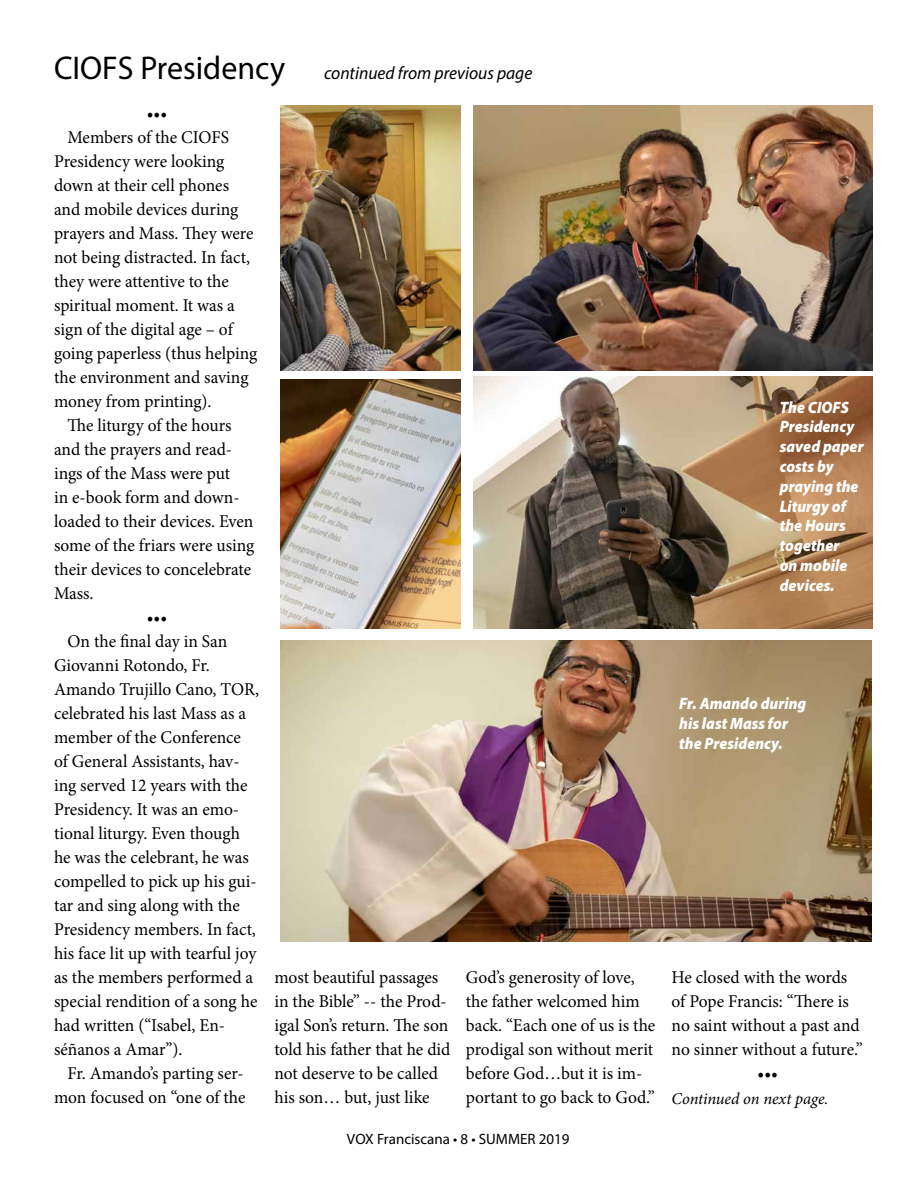
<style>
.page{position:relative;width:918px;height:1188px;background:#fff}
.page>*{position:absolute;margin:0;border:0;box-sizing:border-box;transform-origin:0 0}
.t1{font:18px/24px "Minion Pro";letter-spacing:-.005em;color:#000}
.t2{font:italic 18px "Myriad Pro";color:#000}
.t3{font:italic 900 16.5px/19.8px "Myriad Pro";color:#fff;scale:.93 1}
.t4{font:italic 16.5px "Minion Pro";letter-spacing:-.005em;color:#000}
.t5{font:15px "Myriad Pro";color:#000}
.s1{font-style:normal;font-size:33px}
</style>
<div class="page">
<img style="left:474px;top:106px;width:398px;height:264px">
<img style="left:281px;top:379px;width:179px;height:250px">
<img style="left:281px;top:106px;width:179px;height:264px">
<img style="left:474px;top:376px;width:398px;height:253px">
<img style="left:281px;top:641px;width:591px;height:300px">
<p class="t2" style="left:54px;top:62px;width:480px"><span class="s1">CIOFS Presidency</span> continued from previous page</p>
<p class="t1" style="left:147px;top:101px;width:22px">•••</p>
<p class="t1" style="left:68px;top:125px;width:163px">Members of the CIOFS</p>
<p class="t1" style="left:54px;top:149px;width:172px">Presidency were looking</p>
<p class="t1" style="left:54px;top:173px;width:177px">down at their cell phones</p>
<p class="t1" style="left:54px;top:197px;width:186px">and mobile devices during</p>
<p class="t1" style="left:54px;top:221px;width:201px">prayers and Mass. They were</p>
<p class="t1" style="left:54px;top:245px;width:198px">not being distracted. In fact,</p>
<p class="t1" style="left:54px;top:269px;width:176px">they were attentive to the</p>
<p class="t1" style="left:54px;top:293px;width:182px">spiritual moment. It was a</p>
<p class="t1" style="left:54px;top:317px;width:180px">sign of the digital age – of</p>
<p class="t1" style="left:54px;top:341px;width:205px">going paperless (thus helping</p>
<p class="t1" style="left:54px;top:365px;width:196px">the environment and saving</p>
<p class="t1" style="left:54px;top:389px;width:159px">money from printing).</p>
<p class="t1" style="left:68px;top:413px;width:166px">The liturgy of the hours</p>
<p class="t1" style="left:54px;top:437px;width:180px">and the prayers and read-</p>
<p class="t1" style="left:54px;top:461px;width:178px">ings of the Mass were put</p>
<p class="t1" style="left:54px;top:485px;width:187px">in e-book form and down-</p>
<p class="t1" style="left:54px;top:509px;width:201px">loaded to their devices. Even</p>
<p class="t1" style="left:54px;top:533px;width:202px">some of the friars were using</p>
<p class="t1" style="left:54px;top:557px;width:199px">their devices to concelebrate</p>
<p class="t1" style="left:54px;top:581px;width:41px">Mass.</p>
<p class="t1" style="left:147px;top:605px;width:22px">•••</p>
<p class="t1" style="left:68px;top:629px;width:161px">On the final day in San</p>
<p class="t1" style="left:54px;top:653px;width:157px">Giovanni Rotondo, Fr.</p>
<p class="t1" style="left:54px;top:677px;width:207px">Amando Trujillo Cano, TOR,</p>
<p class="t1" style="left:54px;top:701px;width:194px">celebrated his last Mass as a</p>
<p class="t1" style="left:54px;top:725px;width:189px">member of the Conference</p>
<p class="t1" style="left:54px;top:749px;width:187px">of General Assistants, hav-</p>
<p class="t1" style="left:54px;top:773px;width:195px">ing served 12 years with the</p>
<p class="t1" style="left:54px;top:797px;width:187px">Presidency. It was an emo-</p>
<p class="t1" style="left:54px;top:821px;width:188px">tional liturgy. Even though</p>
<p class="t1" style="left:54px;top:845px;width:196px">he was the celebrant, he was</p>
<p class="t1" style="left:54px;top:869px;width:204px">compelled to pick up his gui-</p>
<p class="t1" style="left:54px;top:893px;width:187px">tar and sing along with the</p>
<p class="t1" style="left:54px;top:917px;width:203px">Presidency members. In fact,</p>
<p class="t1" style="left:54px;top:941px;width:204px">his face lit up with tearful joy</p>
<p class="t1" style="left:54px;top:965px;width:201px">as the members performed a</p>
<p class="t1" style="left:54px;top:989px;width:205px">special rendition of a song he</p>
<p class="t1" style="left:54px;top:1013px;width:173px">had written (“Isabel, En-</p>
<p class="t1" style="left:54px;top:1037px;width:130px">séñanos a Amar”).</p>
<p class="t1" style="left:67px;top:1061px;width:178px">Fr. Amando’s parting ser-</p>
<p class="t1" style="left:54px;top:1085px;width:193px">mon focused on “one of the</p>
<p class="t4" style="left:672px;top:1087px;width:158px">Continued on next page.</p>
<p class="t3" style="left:780px;top:397px;width:92px">The CIOFS<br>Presidency saved paper costs by praying the<br>Liturgy of the Hours together<br>on mobile devices.</p>
<p class="t3" style="left:679px;top:694px;width:138px">Fr. Amando during his last Mass for the Presidency.</p>
<p class="t1" style="left:274px;top:965px;width:178px">most beautiful passages in the Bible” -- the Prod&shy;igal Son’s return. The son told his father that he did not deserve to be called his son… but, just like</p>
<p class="t1" style="left:466px;top:965px;width:191px">God’s generosity of love, the father welcomed him back. “Each one of us is the prodigal son without merit before God…but it is im&shy;portant to go back to God.”</p>
<p class="t1" style="left:672px;top:965px;width:193px">He closed with the words of Pope Francis: “There is no saint without a past and no sinner without a future.”</p>
<p class="t1" style="left:758px;top:1061px;width:22px">•••</p>
<p class="t5" style="left:347px;top:1129px;width:224px">VOX Franciscana • 8 • SUMMER 2019</p>
</div>
